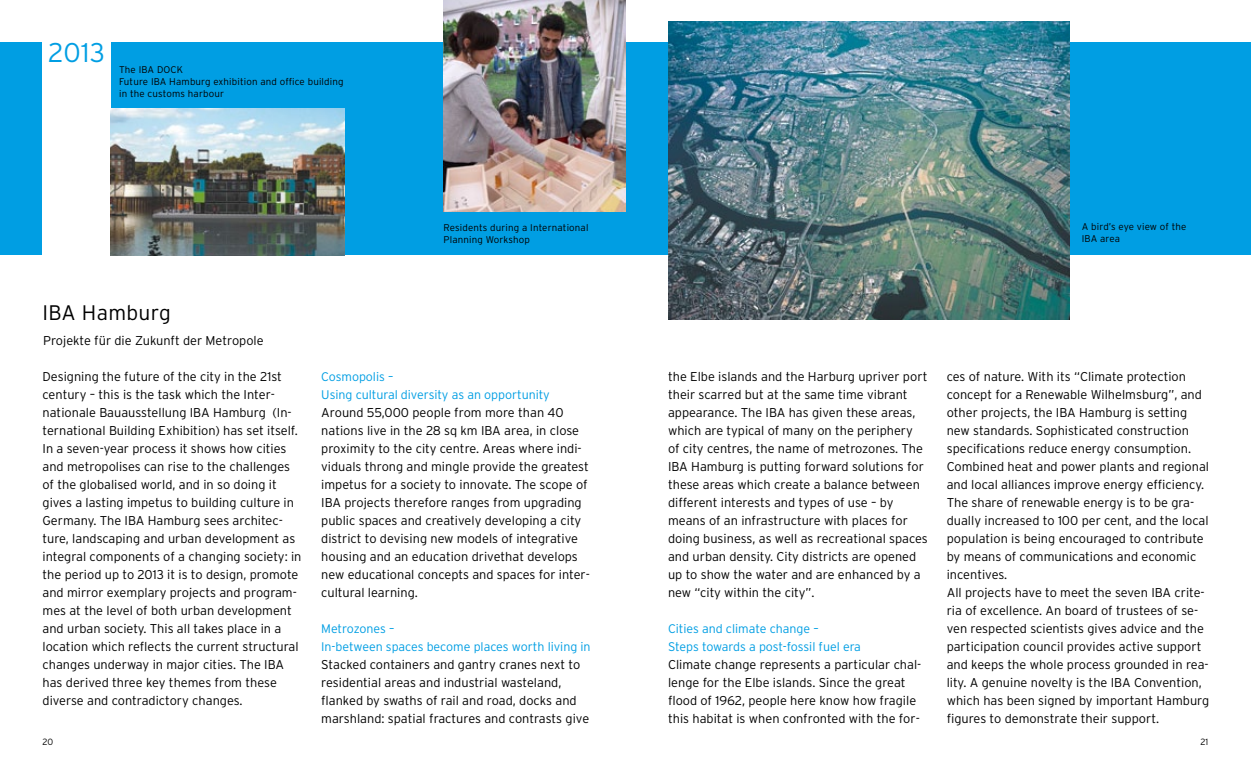
<style>
.page{position:relative;width:1251px;height:766px;background:#fff}
.page>*{position:absolute;margin:0;border:0;box-sizing:border-box;transform-origin:0 0}
.t1{font:300 27px "Interstate";color:#009ee3}
.t2{font:300 21px "Interstate";letter-spacing:.015em;color:#000}
.t3{font:300 12.75px/18px "Interstate";color:#000}
.t4{font:300 12.45px/18px "Interstate";letter-spacing:-.005em;color:#009ee3}
.t5{font:300 9.75px/12px "Interstate";letter-spacing:.015em;color:#000}
.t6{font:300 9px "Interstate";color:#000}
</style>
<div class="page">
<div style="left:0;top:43px;width:1250px;height:212px;background:#009ee3"></div>
<img style="left:668px;top:21px;width:400px;height:298px">
<div style="left:43px;top:17px;width:68px;height:242px;background:#fff"></div>
<img style="left:111px;top:108px;width:233px;height:147px">
<img style="left:443px;top:0;width:182px;height:212px">
<h1 class="t1" style="left:48px;top:38px;width:59px">2013</h1>
<p class="t5" style="left:119px;top:63px;width:226px">The IBA DOCK<br>Future IBA Hamburg exhibition and office building in the customs harbour</p>
<h2 class="t2" style="left:43px;top:300px;width:130px">IBA Hamburg</h2>
<p class="t3" style="left:43px;top:331px;width:222px">Projekte für die Zukunft der Metropole</p>
<p class="t5" style="left:443px;top:222px;width:146px">Residents during a International<br>Planning Workshop</p>
<p class="t3" style="left:43px;top:367px;width:260px">Designing the future of the city in the 21st century – this is the task which the Inter&shy;nationale Bauausstellung IBA Hamburg (In&shy;ternational Building Exhibition) has set itself.<br>In a seven-year process it shows how cities and metropolises can rise to the challenges of the globalised world, and in so doing it gives a lasting impetus to building culture in Germany. The IBA Hamburg sees architec&shy;ture, landscaping and urban development as integral components of a changing society: in the period up to 2013 it is to design, promote and mirror exemplary projects and program&shy;mes at the level of both urban development and urban society. This all takes place in a location which reflects the current structural changes underway in major cities. The IBA has derived three key themes from these diverse and contradictory changes.</p>
<p class="t4" style="left:321px;top:367px;width:230px">Cosmopolis –<br>Using cultural diversity as an opportunity</p>
<p class="t3" style="left:321px;top:403px;width:270px">Around 55,000 people from more than 40 nations live in the 28 sq km IBA area, in close proximity to the city centre. Areas where indi&shy;viduals throng and mingle provide the greatest impetus for a society to innovate. The scope of IBA projects therefore ranges from upgrading public spaces and creatively developing a city district to devising new models of integrative housing and an education drivethat develops new educational concepts and spaces for inter&shy;cultural learning.</p>
<p class="t4" style="left:321px;top:619px;width:271px">Metrozones –<br>In-between spaces become places worth living in</p>
<p class="t3" style="left:321px;top:655px;width:269px">Stacked containers and gantry cranes next to residential areas and industrial wasteland, flanked by swaths of rail and road, docks and marshland: spatial fractures and contrasts give</p>
<p class="t5" style="left:1081px;top:221px;width:106px">A bird’s eye view of the<br>IBA area</p>
<p class="t3" style="left:668px;top:367px;width:261px">the Elbe islands and the Harburg upriver port their scarred but at the same time vibrant appearance. The IBA has given these areas, which are typical of many on the periphery<br>of city centres, the name of metrozones. The IBA Hamburg is putting forward solutions for these areas which create a balance between different interests and types of use – by means of an infrastructure with places for doing business, as well as recreational spaces and urban density. City districts are opened up to show the water and are enhanced by a new “city within the city”.</p>
<p class="t4" style="left:668px;top:619px;width:194px">Cities and climate change –<br>Steps towards a post-fossil fuel era</p>
<p class="t3" style="left:668px;top:655px;width:255px">Climate change represents a particular chal&shy;lenge for the Elbe islands. Since the great flood of 1962, people here know how fragile this habitat is when confronted with the for-</p>
<p class="t3" style="left:946px;top:367px;width:264px">ces of nature. With its “Climate protection concept for a Renewable Wilhelmsburg”, and other projects, the IBA Hamburg is setting new standards. Sophisticated construction specifications reduce energy consumption.<br>Combined heat and power plants and regional and local alliances improve energy efficiency.<br>The share of renewable energy is to be gra&shy;dually increased to 100 per cent, and the local population is being encouraged to contribute by means of communications and economic incentives.<br>All projects have to meet the seven IBA crite&shy;ria of excellence. An board of trustees of se&shy;ven respected scientists gives advice and the participation council provides active support and keeps the whole process grounded in rea&shy;lity. A genuine novelty is the IBA Convention, which has been signed by important Hamburg figures to demonstrate their support.</p>
<p class="t6" style="left:43px;top:736px;width:12px">20</p>
<p class="t6" style="left:1200px;top:736px;width:9px">21</p>
</div>
